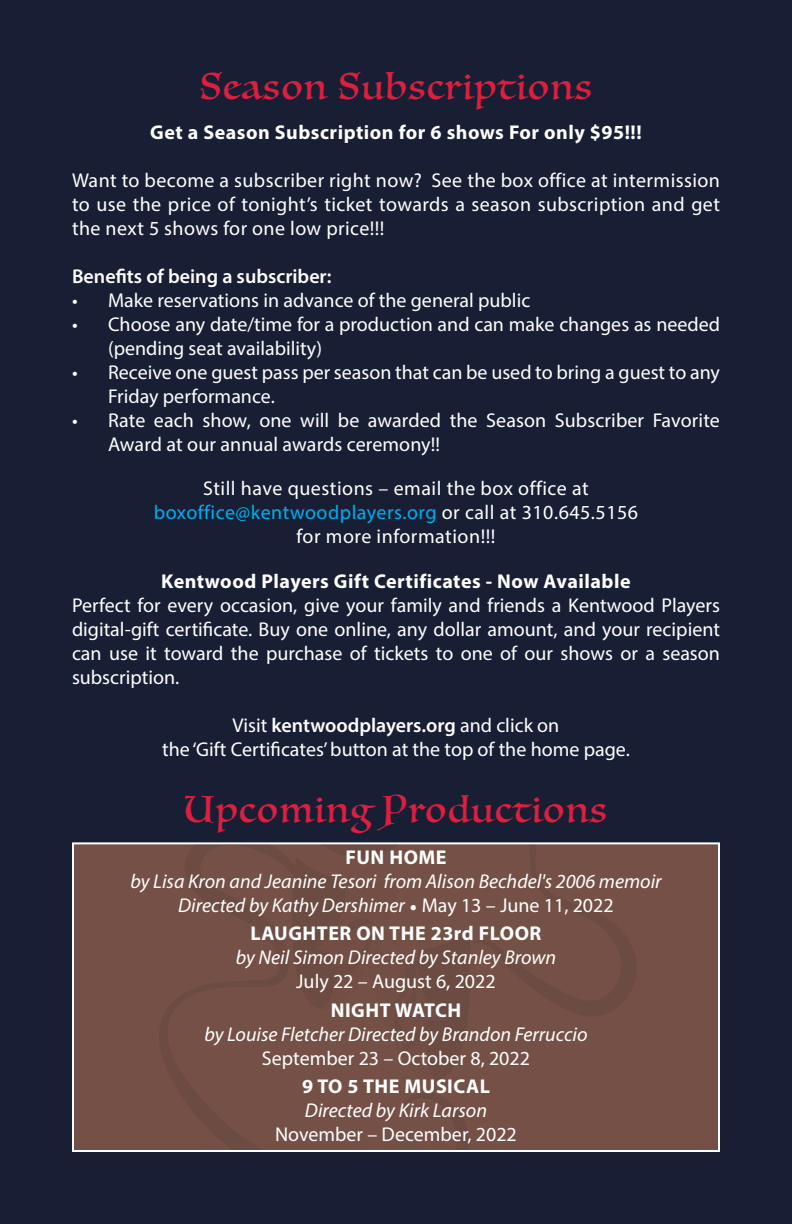
<style>
.page{position:relative;width:792px;height:1224px;background:#181e34}
.page>*{position:absolute;margin:0;border:0;box-sizing:border-box;transform-origin:0 0}
.t1{font:36px "Luminari";letter-spacing:.05em;color:#dc1f3e}
.t2{font:20px/24px "Myriad Pro";color:#fff}
.t3{font:italic 20px "Myriad Pro";color:#fff}
.t4{font:700 20px "Myriad Pro";letter-spacing:.025em;color:#fff}
.t5{font:600 20px "Myriad Pro";color:#fff}
.t6{font:20px "Myriad Pro";letter-spacing:.025em;color:#fff}
.t7{font:20px "Myriad Pro";letter-spacing:.025em;color:#00aeef}
.s1{color:#fff}
.s2{font-weight:400}
.s3{font-family:"Minion Pro";font-style:normal}
.s4{font-style:normal}
</style>
<div class="page">
<div style="left:72px;top:842px;width:648px;height:310px;background:#755046;border:2px solid #fff"></div>
<p class="t1" style="left:200px;top:56px;width:393px">Season Subscriptions</p>
<p class="t4" style="left:150px;top:119px;width:493px">Get a Season Subscription for 6 shows For only $95!!!</p>
<p class="t2" style="left:72px;top:168px;width:649px;text-align:justify">Want to become a subscriber right now? See the box office at intermission to use the price of tonight’s ticket towards a season subscription and get the next 5 shows for one low price!!!</p>
<p class="t5" style="left:72px;top:263px;width:261px">Benefits of being a subscriber:</p>
<p class="t2" style="left:72px;top:288px;width:460px">• Make reservations in advance of the general public</p>
<p class="t2" style="left:108px;top:312px;width:614px;text-indent:-36px">• Choose any date/time for a production and can make changes as needed (pending seat availability)</p>
<p class="t2" style="left:108px;top:360px;width:614px;text-indent:-36px">• Receive one guest pass per season that can be used to bring a guest to any<br>Friday performance.</p>
<p class="t2" style="left:108px;top:408px;width:613px;text-indent:-36px">• Rate each show, one will be awarded the Season Subscriber Favorite<br>Award at our annual awards ceremony!!</p>
<p class="t6" style="left:203px;top:476px;width:387px">Still have questions – email the box office at</p>
<p class="t7" style="left:154px;top:500px;width:486px">boxoffice@kentwoodplayers.org <span class="s1">or call at 310.645.5156</span></p>
<p class="t6" style="left:297px;top:524px;width:200px">for more information!!!</p>
<p class="t4" style="left:161px;top:568px;width:471px">Kentwood Players Gift Certificates - Now Available</p>
<p class="t2" style="left:72px;top:593px;width:650px;text-align:justify">Perfect for every occasion, give your family and friends a Kentwood Players digital-gift certificate. Buy one online, any dollar amount, and your recipient can use it toward the purchase of tickets to one of our shows or a season subscription.</p>
<p class="t5" style="left:233px;top:713px;width:328px"><span class="s2">Visit</span> kentwoodplayers.org <span class="s2">and click on</span></p>
<p class="t2" style="left:162px;top:737px;width:469px">the ‘Gift Certificates’ button at the top of the home page.</p>
<p class="t1" style="left:185px;top:778px;width:424px">Upcoming Productions</p>
<p class="t4" style="left:345px;top:844px;width:103px">FUN HOME</p>
<p class="t3" style="left:130px;top:869px;width:533px">by Lisa Kron and Jeanine Tesori from Alison Bechdel's 2006 memoir</p>
<p class="t3" style="left:178px;top:893px;width:437px">Directed by Kathy Dershimer <span class="s3">•</span> <span class="s4">May 13 – June 11, 2022</span></p>
<p class="t4" style="left:251px;top:921px;width:292px">LAUGHTER ON THE 23rd FLOOR</p>
<p class="t3" style="left:236px;top:945px;width:322px">by Neil Simon Directed by Stanley Brown</p>
<p class="t2" style="left:296px;top:969px;width:201px">July 22 – August 6, 2022</p>
<p class="t4" style="left:331px;top:997px;width:132px">NIGHT WATCH</p>
<p class="t3" style="left:204px;top:1022px;width:385px">by Louise Fletcher Directed by Brandon Ferruccio</p>
<p class="t2" style="left:262px;top:1046px;width:270px">September 23 – October 8, 2022</p>
<p class="t4" style="left:302px;top:1073px;width:189px">9 TO 5 THE MUSICAL</p>
<p class="t3" style="left:305px;top:1098px;width:184px">Directed by Kirk Larson</p>
<p class="t2" style="left:275px;top:1122px;width:243px">November – December, 2022</p>
</div>
